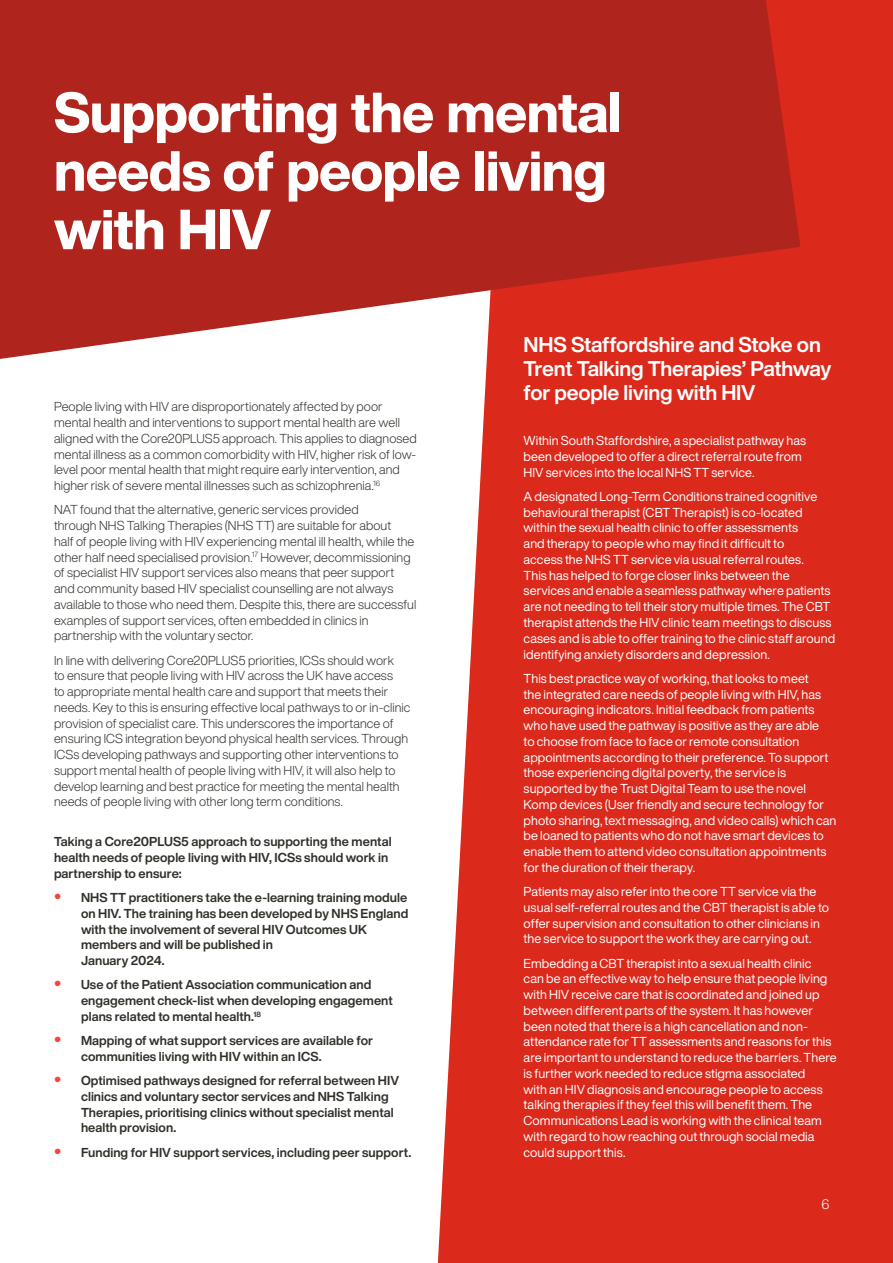
<style>
.page{position:relative;width:893px;height:1263px;background:#fff}
.page>*{position:absolute;margin:0;border:0;box-sizing:border-box;transform-origin:0 0}
.t1{font:800 55.5px/58.5px "Helvetica Now Display";letter-spacing:-.01em;color:#fff}
.NAT_BODY_TEXT{font:700 21px/24px "Helvetica Now Display";letter-spacing:-.01em;color:#fff}
.t2{font:300 13.5px "Helvetica Now Display";color:#fff}
.NAT_BODY_TEXT-2{font:12.75px/15.8px "Helvetica Now Display";letter-spacing:.005em;color:#fff}
.NAT_BODY_TEXT-3{font:300 12.75px/15.8px "Helvetica Now Display";letter-spacing:.005em;color:#322f2a}
.NAT_BODY_TEXT-4{font:700 12.75px/15.8px "Helvetica Now Display";letter-spacing:.005em;color:#322f2a}
.s1{font-size:19.5px;color:#f9423a}
</style>
<div class="page">
<div style="left:438px;top:0;width:455px;height:1263px;background:#db291c"></div>
<svg style="left:0;top:0;width:800px;height:359px;background:#b83129"></svg>
<p class="t1" style="left:54px;top:83px;width:569px">Supporting the mental needs of people living with HIV</p>
<p class="NAT_BODY_TEXT-3" style="left:54px;top:399px;width:364px">People living with HIV are disproportionately affected by poor mental health and interventions to support mental health are well aligned with the Core20PLUS5 approach. This applies to diagnosed mental illness as a common comorbidity with HIV, higher risk of low&shy;level poor mental health that might require early intervention, and higher risk of severe mental illnesses such as schizophrenia.<sup>16</sup></p>
<p class="NAT_BODY_TEXT-3" style="left:54px;top:502px;width:364px">NAT found that the alternative, generic services provided<br>through NHS Talking Therapies (NHS TT) are suitable for about<br>half of people living with HIV experiencing mental ill health, while the other half need specialised provision.<sup>17</sup> However, decommissioning of specialist HIV support services also means that peer support and community based HIV specialist counselling are not always available to those who need them. Despite this, there are successful examples of support services, often embedded in clinics in partnership with the voluntary sector.</p>
<p class="NAT_BODY_TEXT-3" style="left:54px;top:652px;width:358px">In line with delivering Core20PLUS5 priorities, ICSs should work<br>to ensure that people living with HIV across the UK have access<br>to appropriate mental health care and support that meets their needs. Key to this is ensuring effective local pathways to or in-clinic provision of specialist care. This underscores the importance of ensuring ICS integration beyond physical health services. Through ICSs developing pathways and supporting other interventions to support mental health of people living with HIV, it will also help to develop learning and best practice for meeting the mental health needs of people living with other long term conditions.</p>
<p class="NAT_BODY_TEXT-4" style="left:54px;top:834px;width:339px">Taking a Core20PLUS5 approach to supporting the mental health needs of people living with HIV, ICSs should work in partnership to ensure:</p>
<p class="NAT_BODY_TEXT-4" style="left:81px;top:890px;width:329px;text-indent:-27px"><span class="s1">•</span> NHS TT practitioners take the e-learning training module on HIV. The training has been developed by NHS England with the involvement of several HIV Outcomes UK members and will be published in<br>January 2024.</p>
<p class="NAT_BODY_TEXT-4" style="left:81px;top:977px;width:313px;text-indent:-27px"><span class="s1">•</span> Use of the Patient Association communication and engagement check-list when developing engagement plans related to mental health.<sup>18</sup></p>
<p class="NAT_BODY_TEXT-4" style="left:81px;top:1033px;width:294px;text-indent:-27px"><span class="s1">•</span> Mapping of what support services are available for communities living with HIV within an ICS.</p>
<p class="NAT_BODY_TEXT-4" style="left:81px;top:1073px;width:320px;text-indent:-27px"><span class="s1">•</span> Optimised pathways designed for referral between HIV clinics and voluntary sector services and NHS Talking Therapies, prioritising clinics without specialist mental health provision.</p>
<p class="NAT_BODY_TEXT-4" style="left:54px;top:1144px;width:359px"><span class="s1">•</span> Funding for HIV support services, including peer support.</p>
<p class="NAT_BODY_TEXT" style="left:524px;top:333px;width:309px">NHS Staffordshire and Stoke on<br>Trent Talking Therapies’ Pathway for people living with HIV</p>
<p class="NAT_BODY_TEXT-2" style="left:524px;top:433px;width:284px">Within South Staffordshire, a specialist pathway has been developed to offer a direct referral route from<br>HIV services into the local NHS TT service.</p>
<p class="NAT_BODY_TEXT-2" style="left:524px;top:488px;width:313px">A designated Long-Term Conditions trained cognitive behavioural therapist (CBT Therapist) is co-located within the sexual health clinic to offer assessments<br>and therapy to people who may find it difficult to<br>access the NHS TT service via usual referral routes.<br>This has helped to forge closer links between the services and enable a seamless pathway where patients are not needing to tell their story multiple times. The CBT therapist attends the HIV clinic team meetings to discuss cases and is able to offer training to the clinic staff around identifying anxiety disorders and depression.</p>
<p class="NAT_BODY_TEXT-2" style="left:524px;top:670px;width:314px">This best practice way of working, that looks to meet<br>the integrated care needs of people living with HIV, has encouraging indicators. Initial feedback from patients who have used the pathway is positive as they are able<br>to choose from face to face or remote consultation appointments according to their preference. To support those experiencing digital poverty, the service is supported by the Trust Digital Team to use the novel Komp devices (User friendly and secure technology for photo sharing, text messaging, and video calls) which can be loaned to patients who do not have smart devices to enable them to attend video consultation appointments for the duration of their therapy.</p>
<p class="NAT_BODY_TEXT-2" style="left:524px;top:883px;width:307px">Patients may also refer into the core TT service via the usual self-referral routes and the CBT therapist is able to offer supervision and consultation to other clinicians in the service to support the work they are carrying out.</p>
<p class="NAT_BODY_TEXT-2" style="left:524px;top:955px;width:315px">Embedding a CBT therapist into a sexual health clinic<br>can be an effective way to help ensure that people living with HIV receive care that is coordinated and joined up between different parts of the system. It has however been noted that there is a high cancellation and non&shy;attendance rate for TT assessments and reasons for this are important to understand to reduce the barriers. There is further work needed to reduce stigma associated<br>with an HIV diagnosis and encourage people to access talking therapies if they feel this will benefit them. The Communications Lead is working with the clinical team with regard to how reaching out through social media could support this.</p>
<p class="t2" style="left:821px;top:1195px;width:10px">6</p>
</div>
